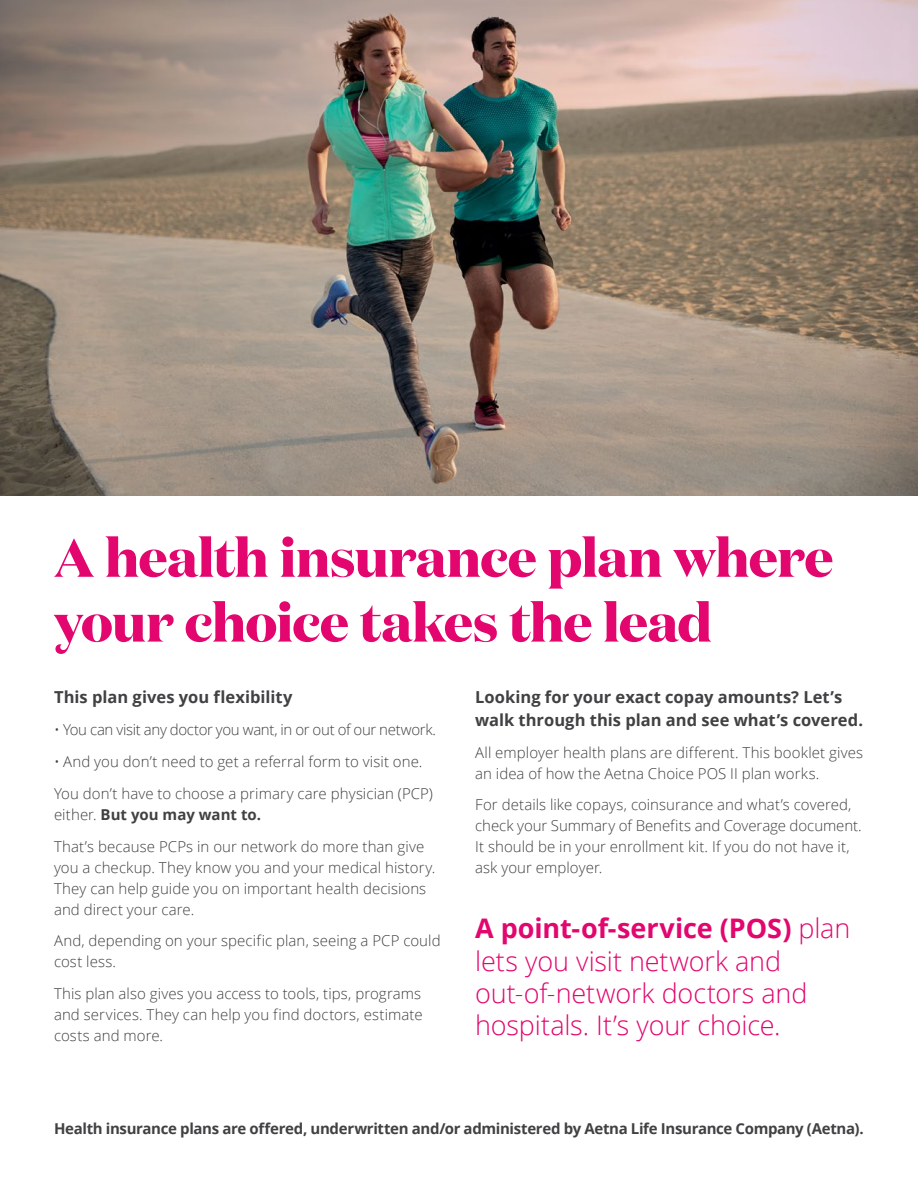
<style>
.page{position:relative;width:918px;height:1188px;background:#fff}
.page>*{position:absolute;margin:0;border:0;box-sizing:border-box;transform-origin:0 0}
.t1{font:700 54px/64.8px "Domaine Disp";letter-spacing:-.01em;color:#e2066e}
.t2{font:300 27px/32.4px "Open Sans";letter-spacing:-.005em;color:#e2066e}
.t3{font:700 16.5px/22.5px "Open Sans";color:#414042}
.t4{font:300 15px/21px "Open Sans";letter-spacing:.005em;color:#414042}
.t5{font:700 15px "Open Sans";letter-spacing:-.02em;color:#414042}
.t6{font:300 15px "Open Sans";letter-spacing:-.025em;color:#414042}
.s1{font-weight:700}
</style>
<div class="page">
<img style="left:0;top:0;width:918px;height:496px">
<h2 class="t1" style="left:54px;top:525px;width:781px">A health insurance plan where your choice takes the lead</h2>
<h3 class="t3" style="left:54px;top:686px;width:240px">This plan gives you flexibility</h3>
<p class="t6" style="left:54px;top:719px;width:384px">• You can visit any doctor you want, in or out of our network.</p>
<p class="t4" style="left:54px;top:751px;width:370px">• And you don’t need to get a referral form to visit one.</p>
<p class="t4" style="left:54px;top:782px;width:381px">You don’t have to choose a primary care physician (PCP) either. <span class="s1">But you may want to.</span></p>
<p class="t4" style="left:54px;top:835px;width:383px">That’s because PCPs in our network do more than give you a checkup. They know you and your medical history.<br>They can help guide you on important health decisions and direct your care.</p>
<p class="t4" style="left:54px;top:930px;width:388px">And, depending on your specific plan, seeing a PCP could cost less.</p>
<p class="t4" style="left:54px;top:983px;width:370px;text-align:justify">This plan also gives you access to tools, tips, programs and services. They can help you find doctors, estimate costs and more.</p>
<h3 class="t3" style="left:475px;top:686px;width:389px">Looking for your exact copay amounts? Let’s walk through this plan and see what’s covered.</h3>
<p class="t4" style="left:475px;top:741px;width:390px">All employer health plans are different. This booklet gives an idea of how the Aetna Choice POS II plan works.</p>
<p class="t4" style="left:475px;top:794px;width:388px">For details like copays, coinsurance and what’s covered, check your Summary of Benefits and Coverage document.<br>It should be in your enrollment kit. If you do not have it, ask your employer.</p>
<p class="t2" style="left:475px;top:912px;width:377px"><span class="s1">A point-of-service (POS)</span> plan lets you visit network and out-of-network doctors and hospitals. It’s your choice.</p>
<p class="t5" style="left:54px;top:1118px;width:811px">Health insurance plans are offered, underwritten and/or administered by Aetna Life Insurance Company (Aetna).</p>
</div>
